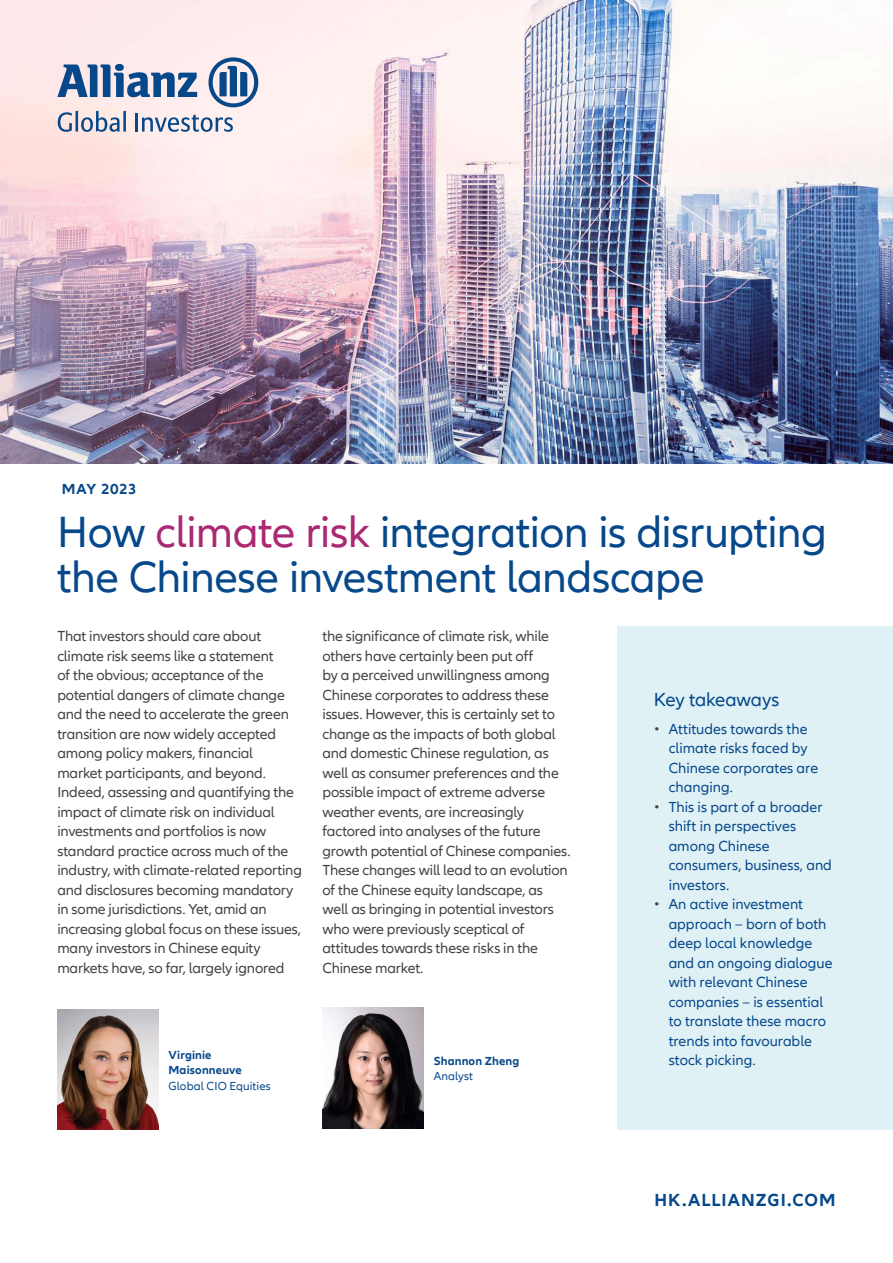
<style>
.page{position:relative;width:893px;height:1263px;background:#fff}
.page>*{position:absolute;margin:0;border:0;box-sizing:border-box;transform-origin:0 0}
.t1{font:45px/45px "Allianz Neo";letter-spacing:-.01em;color:#06488a}
.t2{font:19.5px "Allianz Neo";letter-spacing:-.01em;color:#06488a}
.t3{font:700 18px "Allianz Neo";letter-spacing:.06em;color:#06488a}
.t4{font:15px/19.5px "Allianz Neo";letter-spacing:-.01em;color:#424241}
.t5{font:15px/19.5px "Allianz Neo";letter-spacing:.005em;color:#06488a}
.t6{font:700 15px "Allianz Neo";letter-spacing:.055em;color:#06488a}
.t7{font:700 12px/15.6px "Allianz Neo";letter-spacing:.015em;color:#06488a}
.t8{font:12px "Allianz Neo";letter-spacing:.01em;color:#06488a}
.s1{color:#ab2873}
.s2{color:#424241}
</style>
<div class="page">
<img style="left:0;top:0;width:893px;height:463px">
<svg style="left:57px;top:64px;width:140px;height:33px;background:#7d96b8"></svg>
<svg style="left:208px;top:57px;width:50px;height:50px"></svg>
<svg style="left:58px;top:112px;width:14px;height:20px"></svg>
<hr style="left:76px;top:111px;width:2px;height:21px;background:#06488a">
<svg style="left:81px;top:111px;width:39px;height:21px"></svg>
<hr style="left:123px;top:111px;width:3px;height:21px;background:#06488a">
<hr style="left:135px;top:113px;width:3px;height:19px;background:#06488a">
<svg style="left:142px;top:115px;width:91px;height:17px"></svg>
<img style="left:57px;top:1010px;width:101px;height:120px">
<div style="left:618px;top:626px;width:275px;height:504px;background:#e0f1f5"></div>
<img style="left:322px;top:1008px;width:101px;height:120px">
<p class="t6" style="left:62px;top:480px;width:76px">MAY 2023</p>
<h1 class="t1" style="left:57px;top:511px;width:771px">How <span class="s1">climate risk</span> integration is disrupting the Chinese investment landscape</h1>
<p class="t4" style="left:57px;top:627px;width:246px">That investors should care about climate risk seems like a statement<br>of the obvious; acceptance of the potential dangers of climate change and the need to accelerate the green transition are now widely accepted among policy makers, financial<br>market participants, and beyond.<br>Indeed, assessing and quantifying the impact of climate risk on individual investments and portfolios is now standard practice across much of the industry, with climate-related reporting and disclosures becoming mandatory in some jurisdictions. Yet, amid an increasing global focus on these issues, many investors in Chinese equity markets have, so far, largely ignored</p>
<p class="t4" style="left:322px;top:627px;width:250px">the significance of climate risk, while others have certainly been put off<br>by a perceived unwillingness among Chinese corporates to address these issues. However, this is certainly set to change as the impacts of both global and domestic Chinese regulation, as well as consumer preferences and the possible impact of extreme adverse weather events, are increasingly factored into analyses of the future growth potential of Chinese companies.<br>These changes will lead to an evolution of the Chinese equity landscape, as well as bringing in potential investors who were previously sceptical of attitudes towards these risks in the Chinese market.</p>
<h2 class="t2" style="left:654px;top:688px;width:127px">Key takeaways</h2>
<p class="t5" style="left:669px;top:719px;width:151px;text-indent:-15px"><span class="s2">•</span> Attitudes towards the climate risks faced by<br>Chinese corporates are changing.</p>
<p class="t5" style="left:669px;top:797px;width:165px;text-indent:-15px"><span class="s2">•</span> This is part of a broader shift in perspectives among Chinese consumers, business, and investors.</p>
<p class="t5" style="left:669px;top:895px;width:165px;text-indent:-15px"><span class="s2">•</span> An active investment approach – born of both deep local knowledge and an ongoing dialogue with relevant Chinese companies – is essential to translate these macro trends into favourable</p>
<p class="t7" style="left:168px;top:1047px;width:75px">Virginie<br>Maisonneuve</p>
<p class="t8" style="left:168px;top:1079px;width:104px">Global CIO Equities</p>
<p class="t7" style="left:434px;top:1053px;width:87px">Shannon Zheng</p>
<p class="t5" style="left:669px;top:1051px;width:89px">stock picking.</p>
<p class="t8" style="left:434px;top:1069px;width:41px">Analyst</p>
<p class="t3" style="left:654px;top:1189px;width:183px">HK.ALLIANZGI.COM</p>
</div>
